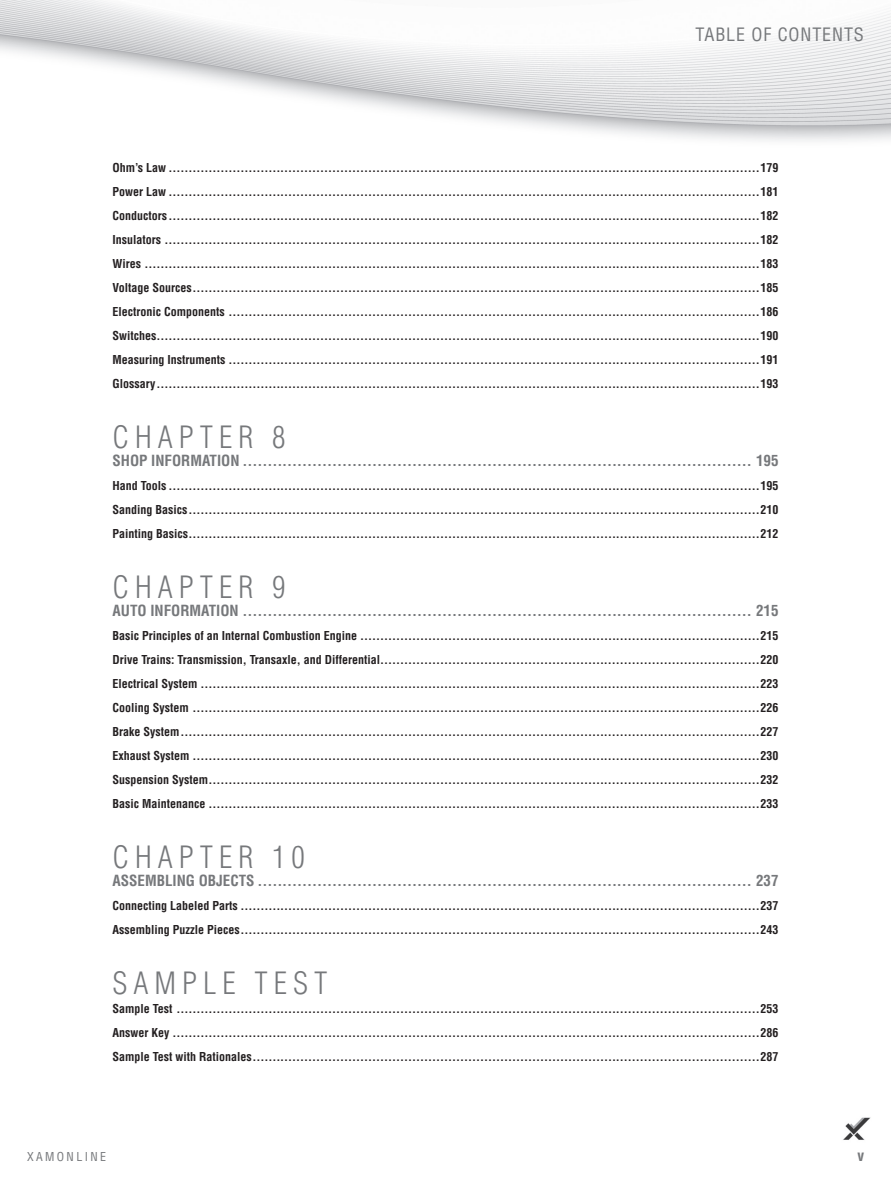
<style>
.page{position:relative;width:891px;height:1188px;background:#fff}
.page>*{position:absolute;margin:0;border:0;box-sizing:border-box;transform-origin:0 0}
.t1{font:300 condensed 30px "Helvetica";letter-spacing:.2em;color:#76787b}
.t2{font:condensed 18px "Helvetica";letter-spacing:.05em;color:#76787b}
.t3{font:700 condensed 15px "Helvetica";color:#76787b}
.t4{font:700 condensed 12px/24px "Helvetica";color:#231f20;text-align:justify}
.t5{font:condensed 12px "Helvetica";letter-spacing:.2em;color:#76787b}
</style>
<div class="page">
<img style="left:843px;top:1117px;width:28px;height:23px">
<h2 class="t2" style="left:696px;top:24px;width:170px">TABLE OF CONTENTS</h2>
<p class="t4" style="left:112px;top:155px;width:667px">Ohm’s Law ....................................................................................................................................................179<br>Power Law ....................................................................................................................................................181<br>Conductors....................................................................................................................................................182<br>Insulators .....................................................................................................................................................182<br>Wires ..........................................................................................................................................................183<br>Voltage Sources..............................................................................................................................................185<br>Electronic Components .....................................................................................................................................186<br>Switches.......................................................................................................................................................190<br>Measuring Instruments .....................................................................................................................................191<br>Glossary.......................................................................................................................................................193</p>
<h1 class="t1" style="left:112px;top:418px;width:174px">CHAPTER 8</h1>
<p class="t3" style="left:112px;top:451px;width:667px">Shop Information ...................................................................................................... 195</p>
<p class="t4" style="left:112px;top:473px;width:667px">Hand Tools ....................................................................................................................................................195<br>Sanding Basics...............................................................................................................................................210<br>Painting Basics...............................................................................................................................................212</p>
<h1 class="t1" style="left:112px;top:568px;width:174px">CHAPTER 9</h1>
<p class="t3" style="left:112px;top:601px;width:667px">AUTO Information ...................................................................................................... 215</p>
<p class="t4" style="left:112px;top:623px;width:668px">Basic Principles of an Internal Combustion Engine ....................................................................................................215<br>Drive Trains: Transmission, Transaxle, and Differential...............................................................................................220<br>Electrical System ............................................................................................................................................223<br>Cooling System ..............................................................................................................................................226<br>Brake System.................................................................................................................................................227<br>Exhaust System ..............................................................................................................................................230<br>Suspension System..........................................................................................................................................232<br>Basic Maintenance ..........................................................................................................................................233</p>
<h1 class="t1" style="left:112px;top:838px;width:194px">CHAPTER 10</h1>
<p class="t3" style="left:112px;top:871px;width:127px">Assembling Objects</p>
<p class="t3" style="left:257px;top:871px;width:523px">................................................................................................... 237</p>
<p class="t4" style="left:112px;top:893px;width:667px">Connecting Labeled Parts ..................................................................................................................................237<br>Assembling Puzzle Pieces..................................................................................................................................243</p>
<h1 class="t1" style="left:112px;top:964px;width:215px">SAMPLE TE ST</h1>
<p class="t4" style="left:112px;top:997px;width:667px">Sample Test ..................................................................................................................................................253<br>Answer Key ...................................................................................................................................................286<br>Sample Test with Rationales...............................................................................................................................287</p>
<p class="t5" style="left:27px;top:1149px;width:40px">XAMONL</p>
<p class="t5" style="left:85px;top:1149px;width:14px">INE</p>
<p class="t3" style="left:857px;top:1146px;width:8px">v</p>
</div>
